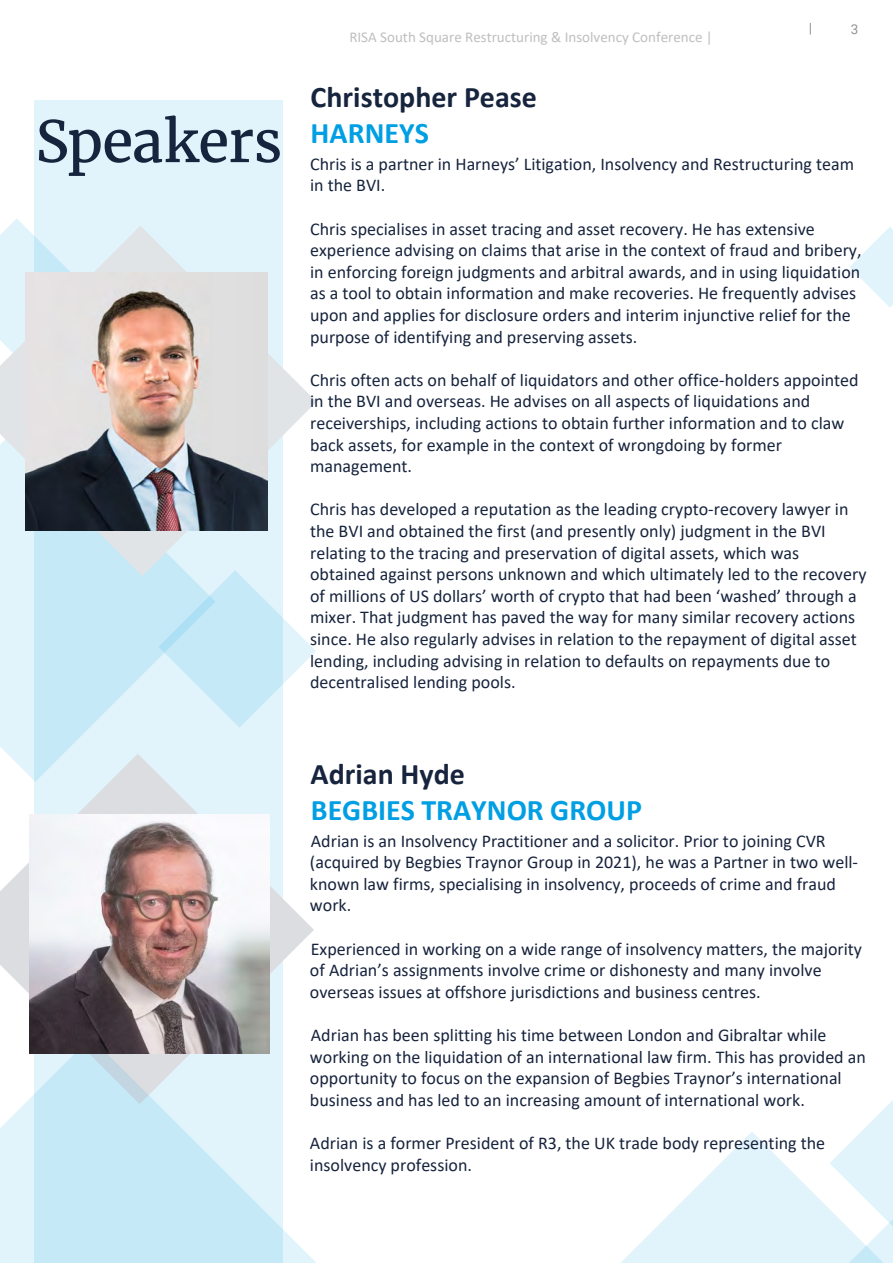
<style>
.page{position:relative;width:893px;height:1263px;background:#fff}
.page>*{position:absolute;margin:0;border:0;box-sizing:border-box;transform-origin:0 0}
.t1{font:57px "Merriweather";letter-spacing:-.02em;color:#17243d}
.t2{font:700 30px "Calibri";color:#17243d}
.t3{font:700 30px "Calibri";color:#009fe3}
.t4{font:700 30px "Calibri";color:#009fe3}
.t5{font:18px/21.6px "Calibri";color:#17243d}
.t6{font:18px/21.6px "Calibri";color:#17233d}
.t7{font:15px "Calibri";color:#bfbfbf}
.t8{font:13.5px "Roboto";color:#949494}
</style>
<div class="page">
<svg style="left:810px;top:23px;width:1px;height:12px"></svg>
<div style="left:34px;top:100px;width:248px;height:1163px;background:#e1f3fb"></div>
<svg style="left:215px;top:576px;width:101px;height:152px"></svg>
<svg style="left:621px;top:1132px;width:159px;height:131px;fill:#e1f3fb"></svg>
<svg style="left:780px;top:1101px;width:112px;height:162px"></svg>
<svg style="left:0;top:754px;width:314px;height:283px"></svg>
<svg style="left:850px;top:227px;width:42px;height:80px"></svg>
<svg style="left:0;top:576px;width:215px;height:206px;fill:#c6e9f8"></svg>
<svg style="left:9px;top:219px;width:15px;height:7px"></svg>
<svg style="left:0;top:1037px;width:316px;height:226px;fill:#c6e9f8"></svg>
<svg style="left:0;top:226px;width:316px;height:350px"></svg>
<img style="left:26px;top:272px;width:242px;height:259px">
<img style="left:30px;top:814px;width:239px;height:240px">
<h1 class="t1" style="left:35px;top:106px;width:248px">Speakers</h1>
<p class="t7" style="left:349px;top:27px;width:365px">RISA South Square Restructuring &amp; Insolvency Conference |</p>
<p class="t8" style="left:850px;top:20px;width:9px">3</p>
<h2 class="t2" style="left:310px;top:76px;width:228px">Christopher Pease</h2>
<h2 class="t4" style="left:310px;top:112px;width:120px">HARNEYS</h2>
<p class="t5" style="left:310px;top:153px;width:545px">Chris is a partner in Harneys’ Litigation, Insolvency and Restructuring team in the BVI.</p>
<p class="t5" style="left:310px;top:217px;width:553px">Chris specialises in asset tracing and asset recovery. He has extensive experience advising on claims that arise in the context of fraud and bribery, in enforcing foreign judgments and arbitral awards, and in using liquidation as a tool to obtain information and make recoveries. He frequently advises upon and applies for disclosure orders and interim injunctive relief for the purpose of identifying and preserving assets.</p>
<p class="t5" style="left:310px;top:369px;width:550px">Chris often acts on behalf of liquidators and other office-holders appointed in the BVI and overseas. He advises on all aspects of liquidations and receiverships, including actions to obtain further information and to claw back assets, for example in the context of wrongdoing by former management.</p>
<p class="t5" style="left:310px;top:498px;width:558px">Chris has developed a reputation as the leading crypto-recovery lawyer in the BVI and obtained the first (and presently only) judgment in the BVI relating to the tracing and preservation of digital assets, which was obtained against persons unknown and which ultimately led to the recovery of millions of US dollars’ worth of crypto that had been ‘washed’ through a mixer. That judgment has paved the way for many similar recovery actions since. He also regularly advises in relation to the repayment of digital asset lending, including advising in relation to defaults on repayments due to decentralised lending pools.</p>
<h2 class="t2" style="left:310px;top:752px;width:156px">Adrian Hyde</h2>
<h2 class="t3" style="left:311px;top:788px;width:333px">BEGBIES TRAYNOR GROUP</h2>
<p class="t6" style="left:310px;top:829px;width:549px">Adrian is an Insolvency Practitioner and a solicitor. Prior to joining CVR (acquired by Begbies Traynor Group in 2021), he was a Partner in two well&shy;known law firms, specialising in insolvency, proceeds of crime and fraud work.</p>
<p class="t6" style="left:310px;top:937px;width:553px">Experienced in working on a wide range of insolvency matters, the majority of Adrian’s assignments involve crime or dishonesty and many involve overseas issues at offshore jurisdictions and business centres.</p>
<p class="t6" style="left:310px;top:1024px;width:557px">Adrian has been splitting his time between London and Gibraltar while working on the liquidation of an international law firm. This has provided an opportunity to focus on the expansion of Begbies Traynor’s international business and has led to an increasing amount of international work.</p>
<p class="t6" style="left:310px;top:1132px;width:516px">Adrian is a former President of R3, the UK trade body representing the insolvency profession.</p>
</div>
